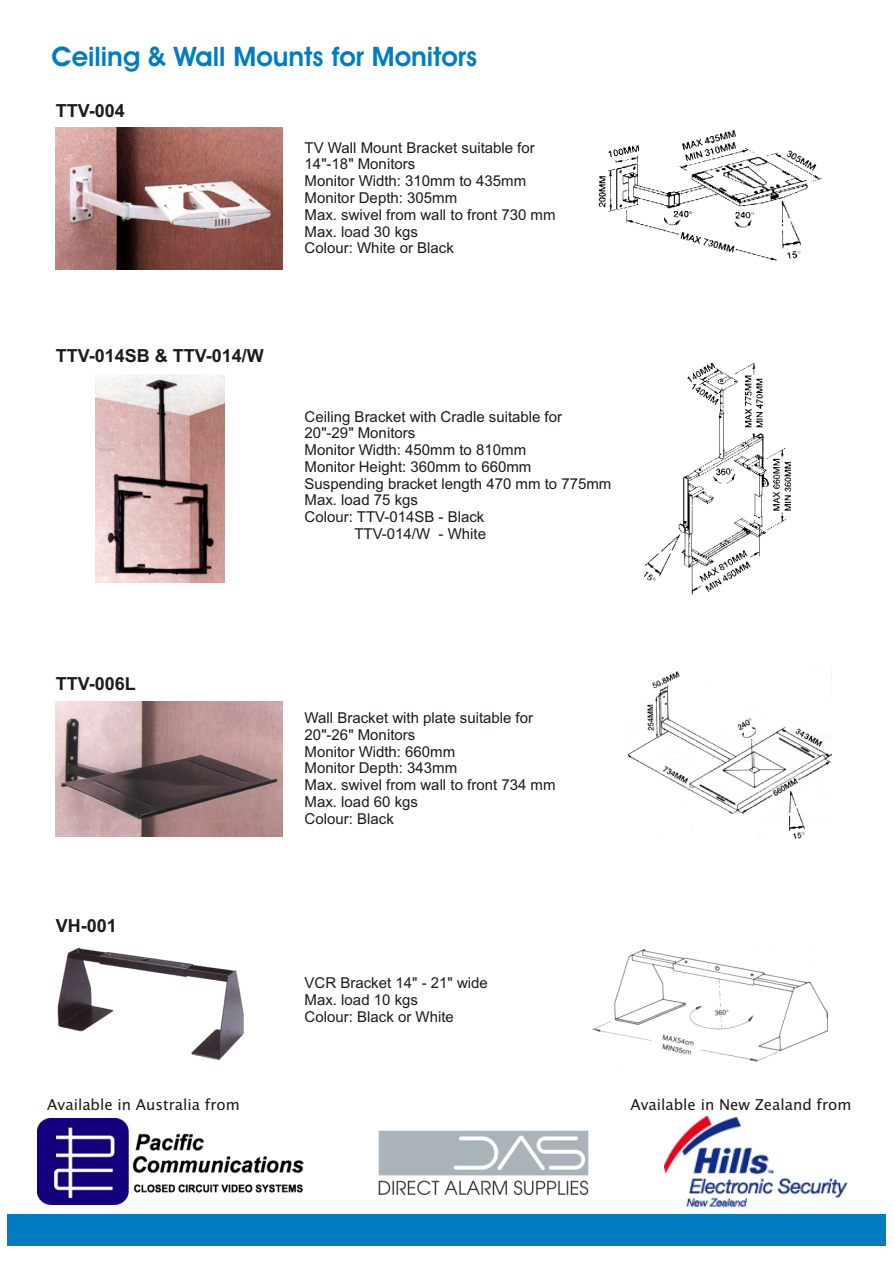
<style>
.page{position:relative;width:894px;height:1263px;background:#fff}
.page>*{position:absolute;margin:0;border:0;box-sizing:border-box;transform-origin:0 0}
.t1{font:700 27px "Avant Garde Bk BT";color:#007dc2}
.t2{font:700 18px "Arial";color:#1f1a17}
.t3{font:15px/16.8px "Arial";color:#1f1a17}
.t4{font:15px "Lucida Sans Unicode";color:#1f1a17}
</style>
<div class="page">
<img style="left:665px;top:1116px;width:182px;height:90px">
<img style="left:37px;top:1119px;width:266px;height:85px">
<img style="left:378px;top:1130px;width:211px;height:64px">
<div style="left:7px;top:1214px;width:879px;height:32px;background:#007dc2"></div>
<img style="left:56px;top:128px;width:226px;height:141px">
<img style="left:95px;top:375px;width:129px;height:208px">
<img style="left:56px;top:702px;width:227px;height:134px">
<img style="left:629px;top:666px;width:203px;height:173px">
<img style="left:57px;top:947px;width:187px;height:114px">
<img style="left:592px;top:948px;width:236px;height:114px">
<img style="left:598px;top:131px;width:224px;height:130px">
<img style="left:644px;top:363px;width:147px;height:231px">
<h1 class="t1" style="left:52px;top:45px;width:427px">Ceiling &amp; Wall Mounts for Monitors</h1>
<p class="t2" style="left:56px;top:104px;width:71px">TTV-004</p>
<p class="t2" style="left:56px;top:349px;width:210px">TTV-014SB &amp; TTV-014/W</p>
<p class="t3" style="left:305px;top:140px;width:252px">TV Wall Mount Bracket suitable for<br>14"-18" Monitors<br>Monitor Width: 310mm to 435mm<br>Monitor Depth: 305mm<br>Max. swivel from wall to front 730 mm<br>Max. load 30 kgs<br>Colour: White or Black</p>
<p class="t3" style="left:305px;top:409px;width:259px">Ceiling Bracket with Cradle suitable for</p>
<p class="t3" style="left:305px;top:426px;width:112px">20"-29" Monitors</p>
<p class="t3" style="left:305px;top:443px;width:223px">Monitor Width: 450mm to 810mm</p>
<p class="t3" style="left:305px;top:460px;width:228px">Monitor Height: 360mm to 660mm</p>
<p class="t3" style="left:305px;top:476px;width:308px">Suspending bracket length 470 mm to 775mm</p>
<p class="t3" style="left:305px;top:493px;width:115px">Max. load 75 kgs</p>
<p class="t3" style="left:305px;top:510px;width:181px">Colour: TTV-014SB - Black</p>
<p class="t3" style="left:354px;top:527px;width:133px">TTV-014/W - White</p>
<p class="t2" style="left:56px;top:677px;width:82px">TTV-006L</p>
<p class="t2" style="left:56px;top:919px;width:63px">VH-001</p>
<p class="t3" style="left:305px;top:711px;width:252px">Wall Bracket with plate suitable for<br>20"-26" Monitors<br>Monitor Width: 660mm<br>Monitor Depth: 343mm<br>Max. swivel from wall to front 734 mm<br>Max. load 60 kgs<br>Colour: Black</p>
<p class="t3" style="left:305px;top:976px;width:185px">VCR Bracket 14" - 21" wide<br>Max. load 10 kgs<br>Colour: Black or White</p>
<p class="t4" style="left:47px;top:1098px;width:194px">Available in Australia from</p>
<p class="t4" style="left:630px;top:1098px;width:223px">Available in New Zealand from</p>
</div>
